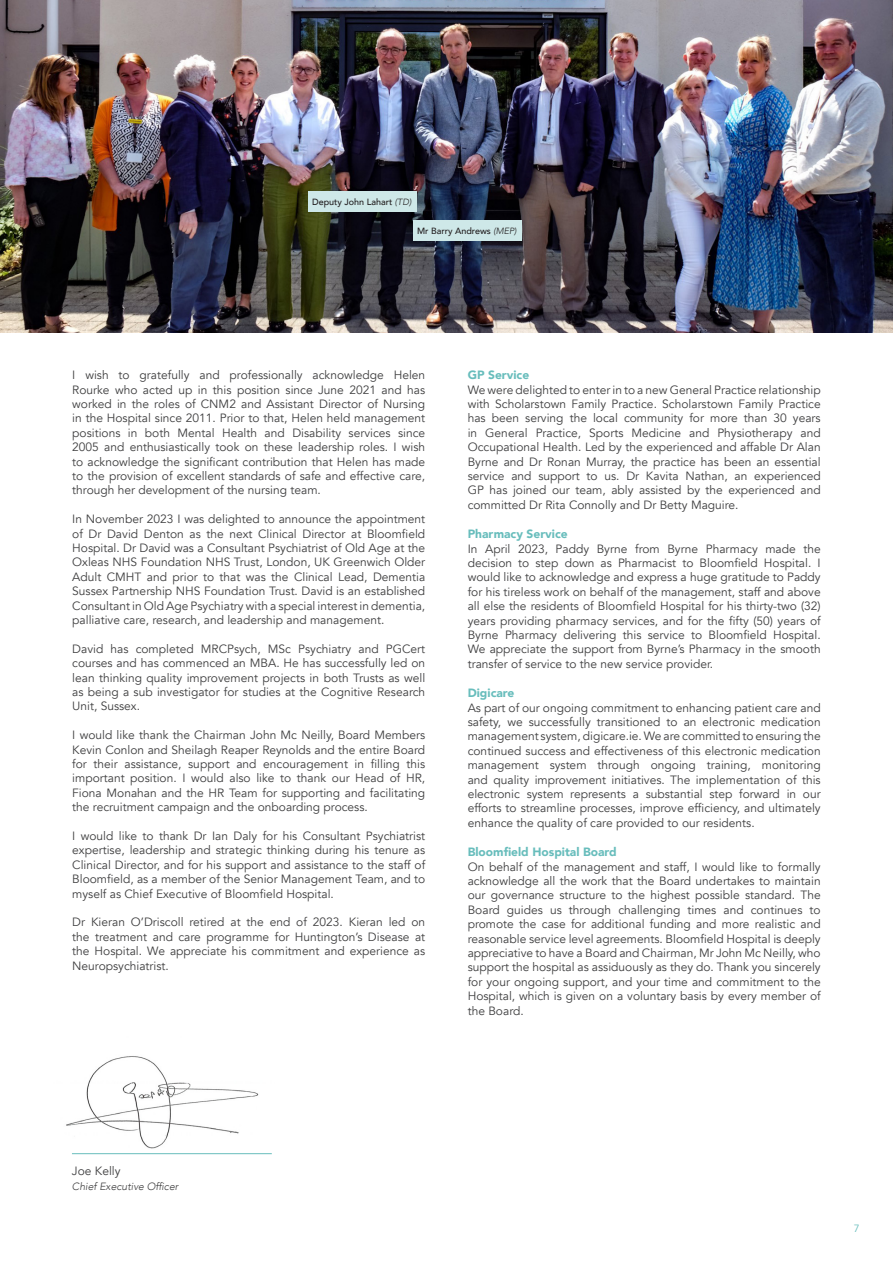
<style>
.page{position:relative;width:893px;height:1263px;background:#fff}
.page>*{position:absolute;margin:0;border:0;box-sizing:border-box;transform-origin:0 0}
.t1{font:12px/14.4px "Avenir";color:#3e3e3f;text-align:justify}
.t2{font:900 12px "Avenir";color:#68bdbc}
.t3{font:italic 300 10.5px "Avenir";color:#3e3e3f}
.t4{font:10.5px "Avenir";color:#68bdbc}
.t5{font:500 9px "Avenir";color:#231f20}
.s1{font-weight:300;font-style:italic}
</style>
<div class="page">
<img style="left:66px;top:1056px;width:206px;height:99px">
<hr style="left:72px;top:1153px;width:200px;height:1px;background:#68bdbc">
<img style="left:0;top:0;width:893px;height:333px">
<div style="left:308px;top:191px;width:108px;height:20px;background:#cee8e8"></div>
<div style="left:413px;top:221px;width:108px;height:20px;background:#cee8e8"></div>
<p class="t5" style="left:312px;top:194px;width:101px">Deputy John Lahart <span class="s1">(TD)</span></p>
<p class="t5" style="left:417px;top:223px;width:101px">Mr Barry Andrews <span class="s1">(MEP)</span></p>
<p class="t1" style="left:72px;top:368px;width:354px">I wish to gratefully and professionally acknowledge Helen Rourke who acted up in this position since June 2021 and has worked in the roles of CNM2 and Assistant Director of Nursing in the Hospital since 2011. Prior to that, Helen held management positions in both Mental Health and Disability services since 2005 and enthusiastically took on these leadership roles. I wish to acknowledge the significant contribution that Helen has made to the provision of excellent standards of safe and effective care, through her development of the nursing team.</p>
<p class="t1" style="left:72px;top:512px;width:354px">In November 2023 I was delighted to announce the appointment of Dr David Denton as the next Clinical Director at Bloomfield Hospital. Dr David was a Consultant Psychiatrist of Old Age at the Oxleas NHS Foundation NHS Trust, London, UK Greenwich Older Adult CMHT and prior to that was the Clinical Lead, Dementia Sussex Partnership NHS Foundation Trust. David is an established Consultant in Old Age Psychiatry with a special interest in dementia, palliative care, research, and leadership and management.</p>
<p class="t1" style="left:72px;top:642px;width:354px">David has completed MRCPsych, MSc Psychiatry and PGCert courses and has commenced an MBA. He has successfully led on lean thinking quality improvement projects in both Trusts as well as being a sub investigator for studies at the Cognitive Research Unit, Sussex.</p>
<p class="t1" style="left:72px;top:728px;width:354px">I would like thank the Chairman John Mc Neilly, Board Members Kevin Conlon and Sheilagh Reaper Reynolds and the entire Board for their assistance, support and encouragement in filling this important position. I would also like to thank our Head of HR, Fiona Monahan and the HR Team for supporting and facilitating the recruitment campaign and the onboarding process.</p>
<p class="t1" style="left:72px;top:829px;width:354px">I would like to thank Dr Ian Daly for his Consultant Psychiatrist expertise, leadership and strategic thinking during his tenure as Clinical Director, and for his support and assistance to the staff of Bloomfield, as a member of the Senior Management Team, and to myself as Chief Executive of Bloomfield Hospital.</p>
<p class="t1" style="left:72px;top:915px;width:354px">Dr Kieran O’Driscoll retired at the end of 2023. Kieran led on the treatment and care programme for Huntington’s Disease at the Hospital. We appreciate his commitment and experience as Neuropsychiatrist.</p>
<p class="t2" style="left:468px;top:365px;width:63px">GP Service</p>
<p class="t1" style="left:468px;top:382px;width:354px">We were delighted to enter in to a new General Practice relationship with Scholarstown Family Practice. Scholarstown Family Practice has been serving the local community for more than 30 years in General Practice, Sports Medicine and Physiotherapy and Occupational Health. Led by the experienced and affable Dr Alan Byrne and Dr Ronan Murray, the practice has been an essential service and support to us. Dr Kavita Nathan, an experienced GP has joined our team, ably assisted by the experienced and committed Dr Rita Connolly and Dr Betty Maguire.</p>
<p class="t2" style="left:468px;top:524px;width:102px">Pharmacy Service</p>
<p class="t1" style="left:468px;top:541px;width:354px">In April 2023, Paddy Byrne from Byrne Pharmacy made the decision to step down as Pharmacist to Bloomfield Hospital. I would like to acknowledge and express a huge gratitude to Paddy for his tireless work on behalf of the management, staff and above all else the residents of Bloomfield Hospital for his thirty-two (32) years providing pharmacy services, and for the fifty (50) years of Byrne Pharmacy delivering this service to Bloomfield Hospital.<br>We appreciate the support from Byrne’s Pharmacy in the smooth transfer of service to the new service provider.</p>
<p class="t2" style="left:468px;top:683px;width:48px">Digicare</p>
<p class="t1" style="left:468px;top:700px;width:354px">As part of our ongoing commitment to enhancing patient care and safety, we successfully transitioned to an electronic medication management system, digicare.ie. We are committed to ensuring the continued success and effectiveness of this electronic medication management system through ongoing training, monitoring and quality improvement initiatives. The implementation of this electronic system represents a substantial step forward in our efforts to streamline processes, improve efficiency, and ultimately enhance the quality of care provided to our residents.</p>
<p class="t2" style="left:468px;top:842px;width:151px">Bloomfield Hospital Board</p>
<p class="t1" style="left:468px;top:859px;width:354px">On behalf of the management and staff, I would like to formally acknowledge all the work that the Board undertakes to maintain our governance structure to the highest possible standard. The Board guides us through challenging times and continues to promote the case for additional funding and more realistic and reasonable service level agreements. Bloomfield Hospital is deeply appreciative to have a Board and Chairman, Mr John Mc Neilly, who support the hospital as assiduously as they do. Thank you sincerely for your ongoing support, and your time and commitment to the Hospital, which is given on a voluntary basis by every member of the Board.</p>
<p class="t1" style="left:72px;top:1164px;width:50px">Joe Kelly</p>
<p class="t3" style="left:72px;top:1180px;width:108px">Chief Executive Officer</p>
<p class="t4" style="left:854px;top:1222px;width:7px">7</p>
</div>
